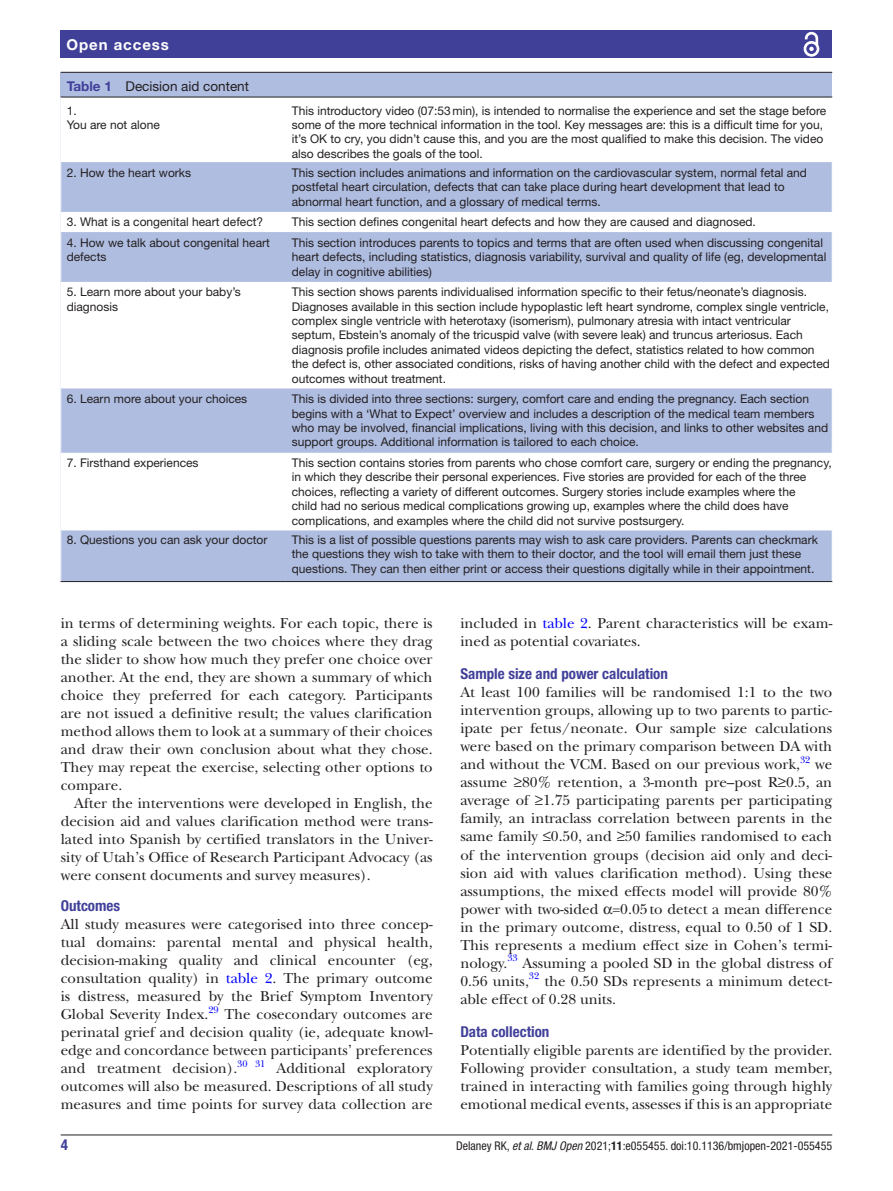
<style>
.page{position:relative;width:893px;height:1191px;background:#fff}
.page>*{position:absolute;margin:0;border:0;box-sizing:border-box;transform-origin:0 0}
.t1{font:15px/18px "New Baskerville";color:#231f20;text-align:justify}
.t2{font:700 condensed 15px "Helvetica Neue LT Std";color:#414099}
.t3{font:700 15px "Helvetica Neue LT Std";letter-spacing:.065em;color:#fff}
.t4{font:13.5px "Helvetica Neue LT Std";color:#231f20}
.t5{font:12px/14.4px "Helvetica Neue LT Std";color:#231f20}
.t6{font:condensed 12px "Helvetica Neue LT Std";color:#231f20}
.t7{font:9.9px "New Baskerville";color:#00f}
.s1{font-weight:700;color:#414099}
.s2{color:#00f}
.s3{font-style:italic}
.s4{font-weight:700}
</style>
<div class="page">
<hr style="left:61px;top:1134px;width:771px;height:1px;background:#231f20">
<div style="left:61px;top:31px;width:771px;height:27px;background:#414099"></div>
<svg style="left:803px;top:31px;width:17px;height:26px"></svg>
<div style="left:61px;top:73px;width:771px;height:509px;background:#afbde1"></div>
<hr style="left:61px;top:72px;width:771px;height:1px;background:#231f20">
<div style="left:61px;top:98px;width:771px;height:64px;background:#fff"></div>
<svg style="left:61px;top:162px;width:771px;height:419px"></svg>
<hr style="left:61px;top:97px;width:225px;height:1px;background:#231f20">
<hr style="left:286px;top:97px;width:546px;height:1px;background:#231f20">
<hr style="left:61px;top:581px;width:225px;height:1px;background:#231f20">
<hr style="left:286px;top:581px;width:546px;height:1px;background:#231f20">
<svg style="left:60px;top:212px;width:1px;height:20px"></svg>
<p class="t3" style="left:66px;top:35px;width:104px">Open access</p>
<p class="t4" style="left:67px;top:78px;width:184px"><span class="s1">Table 1</span> Decision aid content</p>
<p class="t5" style="left:67px;top:103px;width:95px">1.<br>You are not alone</p>
<p class="t5" style="left:292px;top:103px;width:536px">This introductory video (07:53min), is intended to normalise the experience and set the stage before some of the more technical information in the tool. Key messages are: this is a difficult time for you, it’s OK to cry, you didn’t cause this, and you are the most qualified to make this decision. The video also describes the goals of the tool.</p>
<p class="t5" style="left:67px;top:165px;width:126px">2. How the heart works</p>
<p class="t5" style="left:292px;top:165px;width:517px">This section includes animations and information on the cardiovascular system, normal fetal and postfetal heart circulation, defects that can take place during heart development that lead to abnormal heart function, and a glossary of medical terms.</p>
<p class="t5" style="left:67px;top:215px;width:198px">3. What is a congenital heart defect?</p>
<p class="t5" style="left:292px;top:215px;width:466px">This section defines congenital heart defects and how they are caused and diagnosed.</p>
<p class="t5" style="left:67px;top:235px;width:205px">4. How we talk about congenital heart defects</p>
<p class="t5" style="left:292px;top:235px;width:536px">This section introduces parents to topics and terms that are often used when discussing congenital heart defects, including statistics, diagnosis variability, survival and quality of life (eg, developmental delay in cognitive abilities)</p>
<p class="t5" style="left:67px;top:285px;width:176px">5. Learn more about your baby’s diagnosis</p>
<p class="t5" style="left:292px;top:285px;width:540px">This section shows parents individualised information specific to their fetus/neonate’s diagnosis.<br>Diagnoses available in this section include hypoplastic left heart syndrome, complex single ventricle, complex single ventricle with heterotaxy (isomerism), pulmonary atresia with intact ventricular septum, Ebstein’s anomaly of the tricuspid valve (with severe leak) and truncus arteriosus. Each diagnosis profile includes animated videos depicting the defect, statistics related to how common the defect is, other associated conditions, risks of having another child with the defect and expected outcomes without treatment.</p>
<p class="t5" style="left:67px;top:391px;width:182px">6. Learn more about your choices</p>
<p class="t5" style="left:292px;top:391px;width:538px">This is divided into three sections: surgery, comfort care and ending the pregnancy. Each section begins with a ‘What to Expect’ overview and includes a description of the medical team members who may be involved, financial implications, living with this decision, and links to other websites and support groups. Additional information is tailored to each choice.</p>
<p class="t5" style="left:67px;top:455px;width:133px">7. Firsthand experiences</p>
<p class="t5" style="left:292px;top:455px;width:541px">This section contains stories from parents who chose comfort care, surgery or ending the pregnancy, in which they describe their personal experiences. Five stories are provided for each of the three choices, reflecting a variety of different outcomes. Surgery stories include examples where the<br>child had no serious medical complications growing up, examples where the child does have complications, and examples where the child did not survive postsurgery.</p>
<p class="t5" style="left:67px;top:532px;width:202px">8. Questions you can ask your doctor</p>
<p class="t5" style="left:292px;top:532px;width:528px">This is a list of possible questions parents may wish to ask care providers. Parents can checkmark the questions they wish to take with them to their doctor, and the tool will email them just these questions. They can then either print or access their questions digitally while in their appointment.</p>
<p class="t1" style="left:61px;top:614px;width:373px">in terms of determining weights. For each topic, there is a sliding scale between the two choices where they drag the slider to show how much they prefer one choice over another. At the end, they are shown a summary of which choice they preferred for each category. Participants are not issued a definitive result; the values clarification method allows them to look at a summary of their choices and draw their own conclusion about what they chose.<br>They may repeat the exercise, selecting other options to compare.</p>
<p class="t1" style="left:61px;top:794px;width:373px;text-indent:14px">After the interventions were developed in English, the decision aid and values clarification method were trans&shy;lated into Spanish by certified translators in the Univer&shy;sity of Utah’s Office of Research Participant Advocacy (as were consent documents and survey measures).</p>
<p class="t2" style="left:61px;top:897px;width:61px">Outcomes</p>
<p class="t1" style="left:61px;top:915px;width:373px">All study measures were categorised into three concep&shy;tual domains: parental mental and physical health, decision-making quality and clinical encounter (eg, consultation quality) in <span class="s2">table 2</span>. The primary outcome is distress, measured by the Brief Symptom Inventory Global Severity Index.</p>
<p class="t7" style="left:208px;top:1003px;width:12px">29</p>
<p class="t1" style="left:61px;top:1005px;width:373px;text-indent:164px">The cosecondary outcomes are perinatal grief and decision quality (ie, adequate knowl&shy;edge and concordance between participants’ preferences and treatment decision).</p>
<p class="t7" style="left:237px;top:1057px;width:30px">30 31</p>
<p class="t1" style="left:61px;top:1059px;width:373px;text-indent:216px">Additional exploratory outcomes will also be measured. Descriptions of all study measures and time points for survey data collection are</p>
<p class="t1" style="left:460px;top:614px;width:373px">included in <span class="s2">table 2</span>. Parent characteristics will be exam&shy;ined as potential covariates.</p>
<p class="t2" style="left:460px;top:665px;width:209px">Sample size and power calculation</p>
<p class="t1" style="left:460px;top:683px;width:373px">At least 100 families will be randomised 1:1 to the two intervention groups, allowing up to two parents to partic&shy;ipate per fetus/neonate. Our sample size calculations were based on the primary comparison between DA with and without the VCM. Based on our previous work,</p>
<p class="t7" style="left:800px;top:753px;width:12px">32</p>
<p class="t1" style="left:460px;top:755px;width:373px;text-indent:355px">we assume ≥80% retention, a 3-month pre–post R≥0.5, an average of ≥1.75 participating parents per participating family, an intraclass correlation between parents in the same family ≤0.50, and ≥50 families randomised to each of the intervention groups (decision aid only and deci&shy;sion aid with values clarification method). Using these assumptions, the mixed effects model will provide 80% power with two-sided =0.05to detect a mean difference in the primary outcome, distress, equal to 0.50 of 1 SD.<br>This represents a medium effect size in Cohen’s termi&shy;nology.<sup>33</sup> Assuming a pooled SD in the global distress of 0.56 units,</p>
<p class="t7" style="left:529px;top:969px;width:12px">32</p>
<p class="t1" style="left:460px;top:971px;width:373px;text-indent:84px">the 0.50 SDs represents a minimum detect&shy;able effect of 0.28 units.</p>
<p class="t2" style="left:460px;top:1023px;width:91px">Data collection</p>
<p class="t1" style="left:460px;top:1041px;width:373px">Potentially eligible parents are identified by the provider.<br>Following provider consultation, a study team member, trained in interacting with families going through highly emotional medical events, assesses if this is an appropriate</p>
<p class="t2" style="left:61px;top:1135px;width:9px">4</p>
<p class="t6" style="left:456px;top:1138px;width:378px">Delaney RK, <span class="s3">et al</span>. <span class="s3">BMJ Open</span> 2021;<span class="s4">11</span>:e055455. doi:10.1136/bmjopen-2021-055455</p>
</div>
